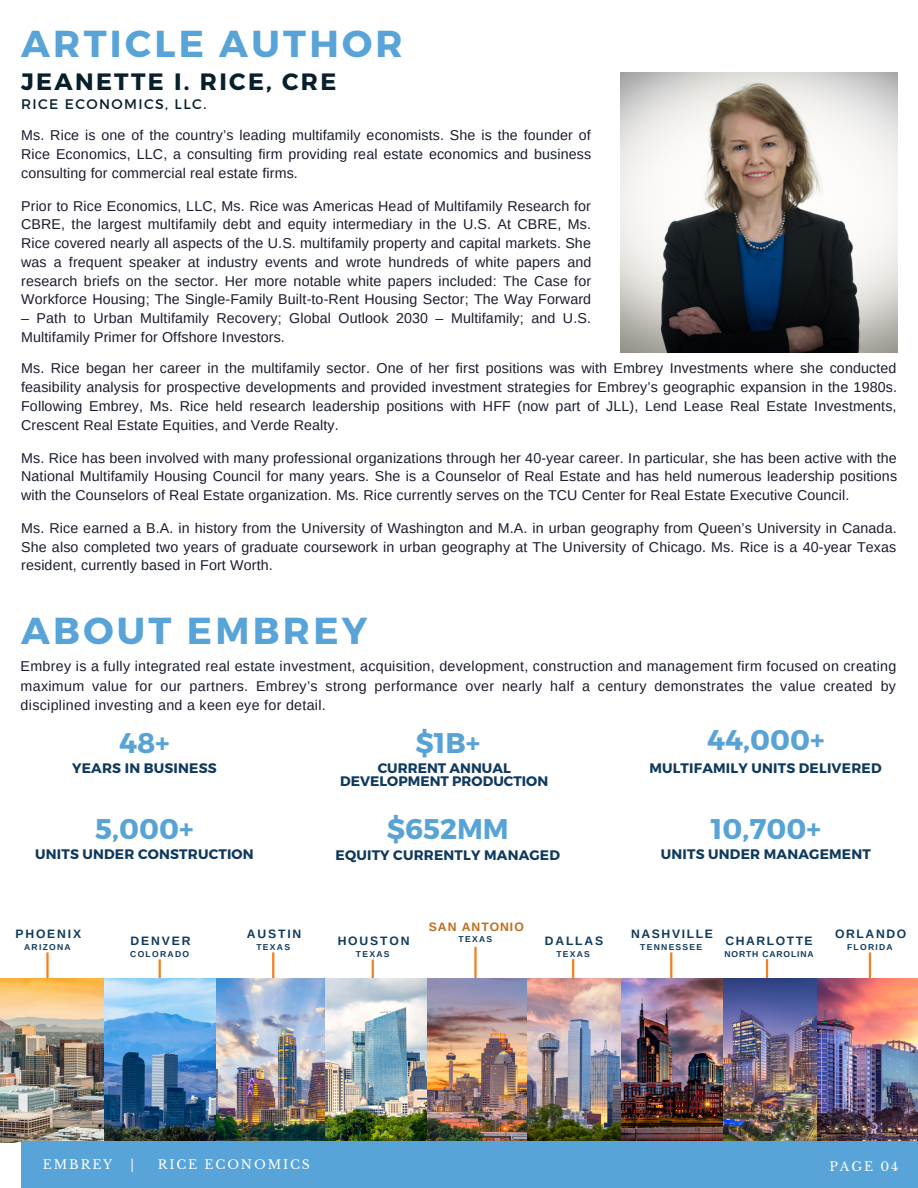
<style>
.page{position:relative;width:918px;height:1188px;background:#fff}
.page>*{position:absolute;margin:0;border:0;box-sizing:border-box;transform-origin:0 0}
.t1{font:700 37.5px "Montserrat";letter-spacing:.09em;color:#58a3d7}
.t2{font:700 28.5px "Montserrat";color:#58a3d6}
.t3{font:700 23.7px "Montserrat";letter-spacing:.1em;color:#081f2c}
.t4{font:14.25px/18.8px "Arimo";letter-spacing:.01em;color:#191d2d;text-align:justify}
.t5{font:13.95px "Montserrat";letter-spacing:.1em;color:#081f2c}
.t6{font:700 13.8px/13.5px "Montserrat";letter-spacing:.015em;color:#0f3a5d;text-align:center}
.t7{font:12.45px "Libre Baskerville";letter-spacing:.15em;color:#fff}
.t8{font:700 12.15px "Arimo";letter-spacing:.15em;color:#0f3a5d}
.t9{font:700 12.15px "Arimo";letter-spacing:.08em;color:#c16c18}
.t10{font:700 12.15px "Arimo";letter-spacing:.125em;color:#0f3a5d}
.t11{font:700 8.55px "Arimo";letter-spacing:.15em;color:#0f3a5d}
.t12{font:700 8.55px "Arimo";letter-spacing:.1em;color:#0f3a5d}
</style>
<div class="page">
<hr style="left:159px;top:960px;width:2px;height:109px;background:#f57e20">
<hr style="left:46px;top:952px;width:3px;height:110px;background:#f57e20">
<img style="left:0;top:979px;width:105px;height:163px">
<img style="left:105px;top:979px;width:111px;height:163px">
<hr style="left:372px;top:960px;width:2px;height:109px;background:#f57e20">
<hr style="left:474px;top:947px;width:3px;height:109px;background:#f57e20">
<img style="left:427px;top:979px;width:101px;height:163px">
<img style="left:324px;top:979px;width:103px;height:163px">
<hr style="left:272px;top:952px;width:2px;height:110px;background:#f57e20">
<img style="left:216px;top:979px;width:108px;height:163px">
<hr style="left:572px;top:959px;width:2px;height:109px;background:#f57e20">
<img style="left:528px;top:979px;width:94px;height:163px">
<hr style="left:670px;top:952px;width:2px;height:110px;background:#f57e20">
<hr style="left:869px;top:952px;width:2px;height:110px;background:#f57e20">
<img style="left:816px;top:979px;width:102px;height:163px">
<hr style="left:766px;top:959px;width:2px;height:109px;background:#f57e20">
<img style="left:722px;top:979px;width:94px;height:163px">
<img style="left:622px;top:979px;width:100px;height:163px">
<div style="left:21px;top:1142px;width:897px;height:46px;background:#58a3d7"></div>
<img style="left:621px;top:73px;width:276px;height:280px">
<h1 class="t1" style="left:21px;top:20px;width:383px">ARTICLE AUTHOR</h1>
<h3 class="t3" style="left:21px;top:66px;width:317px">JEANETTE I. RICE, CRE</h3>
<p class="t5" style="left:21px;top:95px;width:187px">RICE ECONOMICS, LLC.</p>
<p class="t4" style="left:21px;top:126px;width:572px">Ms. Rice is one of the country’s leading multifamily economists. She is the founder of Rice Economics, LLC, a consulting firm providing real estate economics and business consulting for commercial real estate firms.</p>
<p class="t4" style="left:21px;top:196px;width:572px">Prior to Rice Economics, LLC, Ms. Rice was Americas Head of Multifamily Research for CBRE, the largest multifamily debt and equity intermediary in the U.S. At CBRE, Ms.<br>Rice covered nearly all aspects of the U.S. multifamily property and capital markets. She was a frequent speaker at industry events and wrote hundreds of white papers and research briefs on the sector. Her more notable white papers included: The Case for Workforce Housing; The Single-Family Built-to-Rent Housing Sector; The Way Forward</p>
<p class="t4" style="left:21px;top:309px;width:571px">– Path to Urban Multifamily Recovery; Global Outlook 2030 – Multifamily; and U.S.<br>Multifamily Primer for Offshore Investors.</p>
<p class="t4" style="left:21px;top:359px;width:877px">Ms. Rice began her career in the multifamily sector. One of her first positions was with Embrey Investments where she conducted feasibility analysis for prospective developments and provided investment strategies for Embrey’s geographic expansion in the 1980s.<br>Following Embrey, Ms. Rice held research leadership positions with HFF (now part of JLL), Lend Lease Real Estate Investments, Crescent Real Estate Equities, and Verde Realty.</p>
<p class="t4" style="left:21px;top:448px;width:877px">Ms. Rice has been involved with many professional organizations through her 40-year career. In particular, she has been active with the National Multifamily Housing Council for many years. She is a Counselor of Real Estate and has held numerous leadership positions with the Counselors of Real Estate organization. Ms. Rice currently serves on the TCU Center for Real Estate Executive Council.</p>
<p class="t4" style="left:21px;top:519px;width:877px">Ms. Rice earned a B.A. in history from the University of Washington and M.A. in urban geography from Queen’s University in Canada.<br>She also completed two years of graduate coursework in urban geography at The University of Chicago. Ms. Rice is a 40-year Texas resident, currently based in Fort Worth.</p>
<h1 class="t1" style="left:21px;top:606px;width:348px">ABOUT EMBREY</h1>
<p class="t4" style="left:21px;top:657px;width:877px;line-height:19.2px">Embrey is a fully integrated real estate investment, acquisition, development, construction and management firm focused on creating maximum value for our partners. Embrey’s strong performance over nearly half a century demonstrates the value created by disciplined investing and a keen eye for detail.</p>
<h2 class="t2" style="left:119px;top:725px;width:52px">48+</h2>
<p class="t6" style="left:72px;top:761px;width:146px">YEARS IN BUSINESS</p>
<h2 class="t2" style="left:415px;top:724px;width:66px">$1B+</h2>
<p class="t6" style="left:340px;top:760px;width:209px">CURRENT ANNUAL<br>DEVELOPMENT PRODUCTION</p>
<h2 class="t2" style="left:707px;top:721px;width:119px">44,000+</h2>
<p class="t6" style="left:649px;top:761px;width:234px">MULTIFAMILY UNITS DELIVERED</p>
<h2 class="t2" style="left:95px;top:810px;width:100px">5,000+</h2>
<p class="t6" style="left:35px;top:847px;width:220px">UNITS UNDER CONSTRUCTION</p>
<h2 class="t2" style="left:387px;top:810px;width:124px">$652MM</h2>
<p class="t6" style="left:336px;top:848px;width:226px">EQUITY CURRENTLY MANAGED</p>
<h2 class="t2" style="left:711px;top:810px;width:111px">10,700+</h2>
<p class="t6" style="left:661px;top:847px;width:212px">UNITS UNDER MANAGEMENT</p>
<p class="t8" style="left:15px;top:927px;width:67px">PHOENIX</p>
<p class="t11" style="left:24px;top:942px;width:48px">ARIZONA</p>
<p class="t8" style="left:131px;top:934px;width:61px">DENVER</p>
<p class="t11" style="left:130px;top:950px;width:60px">COLORADO</p>
<p class="t8" style="left:247px;top:927px;width:56px">AUSTIN</p>
<p class="t11" style="left:256px;top:942px;width:35px">TEXAS</p>
<p class="t8" style="left:338px;top:934px;width:73px">HOUSTON</p>
<p class="t11" style="left:356px;top:950px;width:35px">TEXAS</p>
<p class="t9" style="left:429px;top:920px;width:96px">SAN ANTONIO</p>
<p class="t11" style="left:459px;top:934px;width:35px">TEXAS</p>
<p class="t8" style="left:545px;top:934px;width:60px">DALLAS</p>
<p class="t11" style="left:556px;top:949px;width:35px">TEXAS</p>
<p class="t8" style="left:631px;top:927px;width:84px">NASHVILLE</p>
<p class="t11" style="left:640px;top:942px;width:64px">TENNESSEE</p>
<p class="t10" style="left:726px;top:934px;width:89px">CHARLOTTE</p>
<p class="t12" style="left:725px;top:949px;width:91px">NORTH CAROLINA</p>
<p class="t8" style="left:835px;top:927px;width:73px">ORLANDO</p>
<p class="t11" style="left:847px;top:942px;width:47px">FLORIDA</p>
<p class="t7" style="left:43px;top:1157px;width:71px">EMBREY</p>
<p class="t7" style="left:131px;top:1157px;width:5px">|</p>
<p class="t7" style="left:158px;top:1157px;width:154px">RICE ECONOMICS</p>
<p class="t7" style="left:829px;top:1159px;width:70px">PAGE 04</p>
</div>
